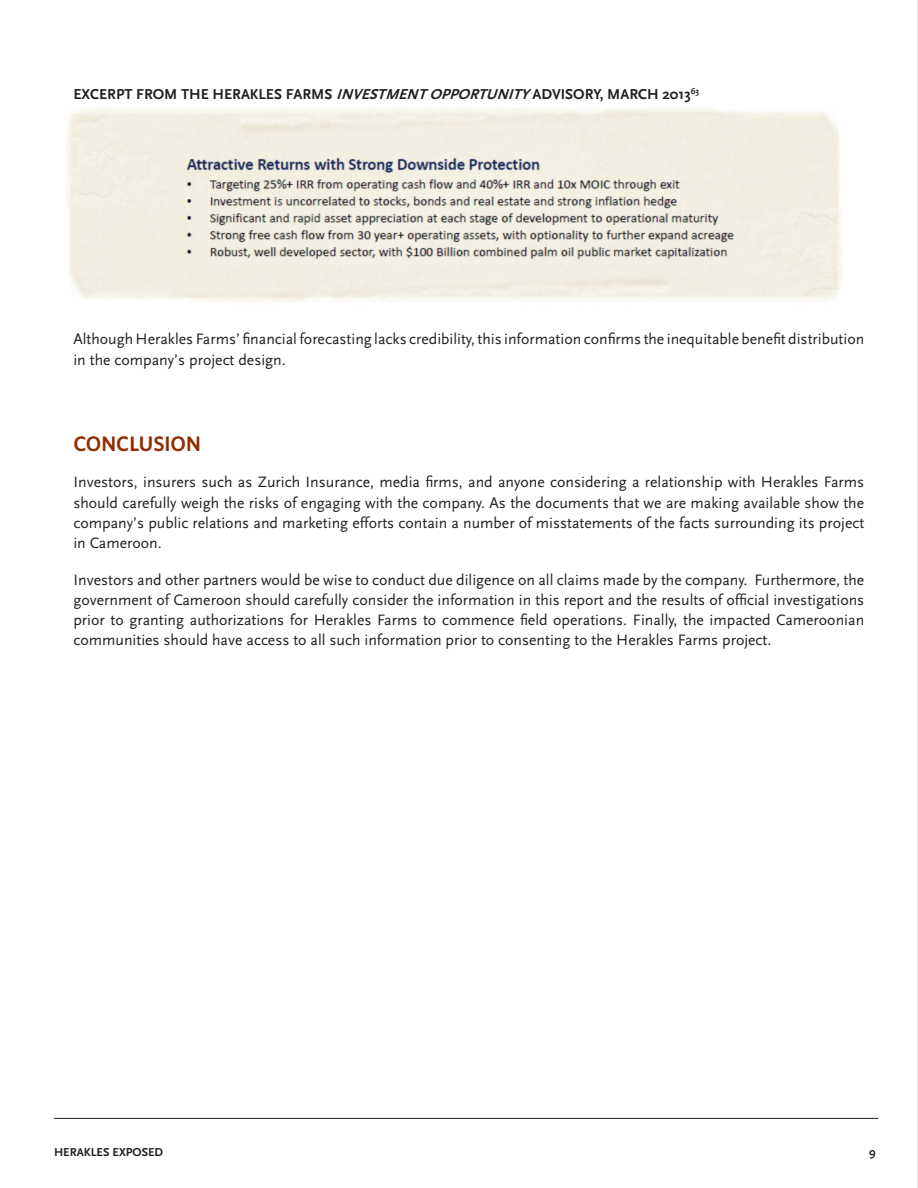
<style>
.page{position:relative;width:918px;height:1188px;background:#fff}
.page>*{position:absolute;margin:0;border:0;box-sizing:border-box;transform-origin:0 0}
.t1{font:600 21px "Whitney";color:#922d00}
.t2{font:15.75px/20.2px "Scala Sans";color:#231f20;text-align:justify}
.t3{font:700 15px "Scala Sans";color:#231f20}
.t4{font:700 12px "Scala Sans";color:#231f20}
.s1{font-style:italic}
</style>
<div class="page">
<hr style="left:54px;top:1118px;width:824px;height:1px;background:#231f20">
<hr style="left:917px;top:0;width:1px;height:1188px;background:#dcdddf">
<img style="left:67px;top:108px;width:775px;height:194px">
<p class="t3" style="left:73px;top:86px;width:627px">EXCERPT FROM THE HERAKLES FARMS <span class="s1">INVESTMENTOPPORTUNITY</span>ADVISORY, MARCH 2013<sup>63</sup></p>
<p class="t2" style="left:73px;top:329px;width:792px">Although Herakles Farms’ financial forecasting lacks credibility, this information confirms the inequitable benefit distribution in the company’s project design.</p>
<h1 class="t1" style="left:73px;top:431px;width:129px">CONCLUSION</h1>
<p class="t2" style="left:73px;top:473px;width:792px">Investors, insurers such as Zurich Insurance, media firms, and anyone considering a relationship with Herakles Farms should carefully weigh the risks of engaging with the company. As the documents that we are making available show the company’s public relations and marketing efforts contain a number of misstatements of the facts surrounding its project in Cameroon.</p>
<p class="t2" style="left:73px;top:570px;width:792px">Investors and other partners would be wise to conduct due diligence on all claims made by the company. Furthermore, the government of Cameroon should carefully consider the information in this report and the results of official investigations prior to granting authorizations for Herakles Farms to commence field operations. Finally, the impacted Cameroonian communities should have access to all such information prior to consenting to the Herakles Farms project.</p>
<p class="t4" style="left:54px;top:1146px;width:111px">HERAKLES EXPOSED</p>
<p class="t4" style="left:869px;top:1146px;width:8px">9</p>
</div>
